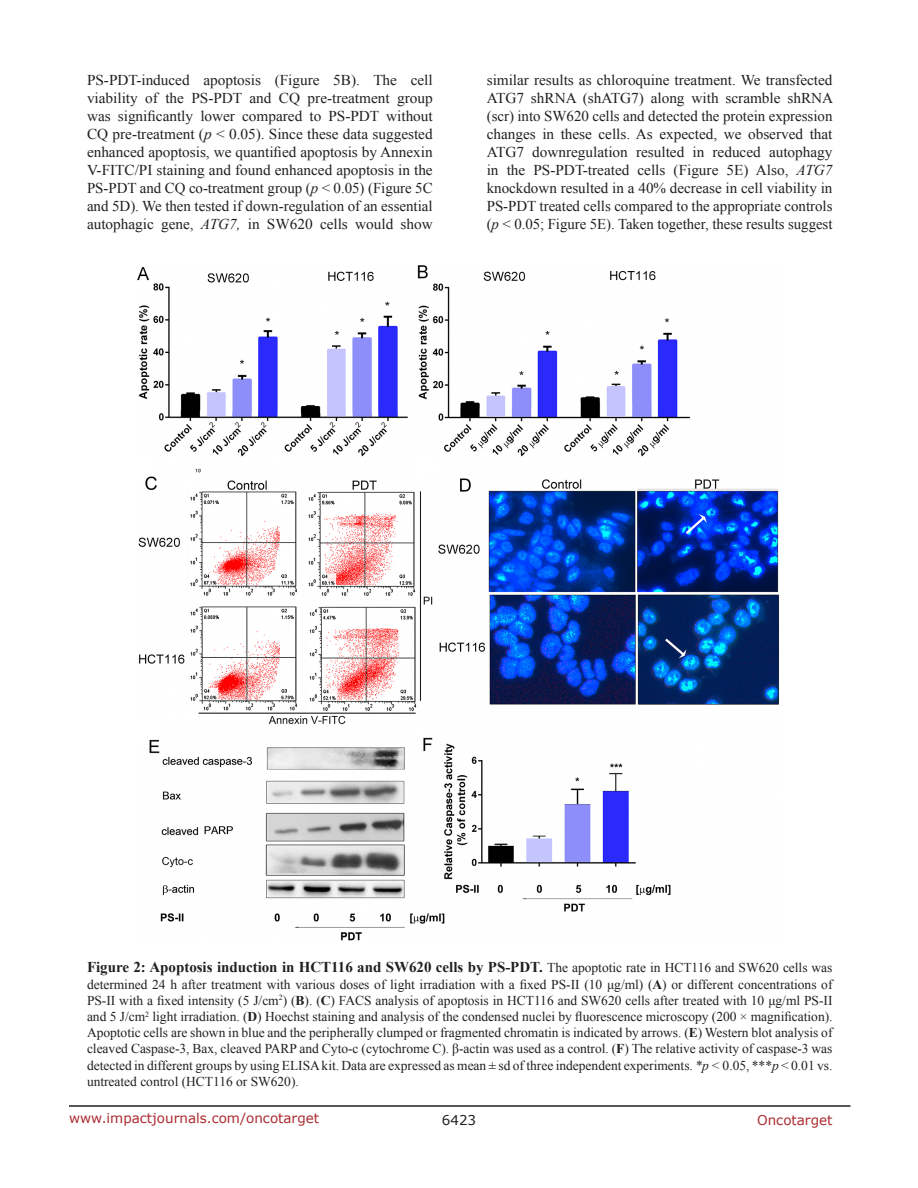
<style>
.page{position:relative;width:918px;height:1188px;background:#fff}
.page>*{position:absolute;margin:0;border:0;box-sizing:border-box;transform-origin:0 0}
.BodyText{font:15px/18px "Times New Roman";color:#231f20;text-align:justify}
.FigureText{font:700 15px "Times New Roman";color:#231f20}
.FigureText-2{font:13.5px/16.2px "Times New Roman";color:#231f20;text-align:justify}
.t1{font:13.5px "Verdana";color:#ac2b31}
.t2{font:13.5px "Verdana";color:#231f20}
.s1{font-style:italic}
.s2{font-weight:400;font-size:13.5px}
.s3{font-weight:700}
</style>
<div class="page">
<hr style="left:69px;top:1105px;width:781px;height:2px;background:#231f20">
<img style="left:137px;top:265px;width:642px;height:676px">
<p class="BodyText" style="left:87px;top:71px;width:347px">PS-PDT-induced apoptosis (Figure 5B). The cell viability of the PS-PDT and CQ pre-treatment group was significantly lower compared to PS-PDT without CQ pre-treatment (<span class="s1">p</span> &lt; 0.05). Since these data suggested enhanced apoptosis, we quantified apoptosis by Annexin V-FITC/PI staining and found enhanced apoptosis in the PS-PDT and CQ co-treatment group (<span class="s1">p</span> &lt; 0.05) (Figure 5C and 5D). We then tested if down-regulation of an essential autophagic gene, <span class="s1">ATG7,</span> in SW620 cells would show</p>
<p class="BodyText" style="left:487px;top:71px;width:348px">similar results as chloroquine treatment. We transfected ATG7 shRNA (shATG7) along with scramble shRNA (scr) into SW620 cells and detected the protein expression changes in these cells. As expected, we observed that ATG7 downregulation resulted in reduced autophagy in the PS-PDT-treated cells (Figure 5E) Also, <span class="s1">ATG7 </span>knockdown resulted in a 40% decrease in cell viability in PS-PDT treated cells compared to the appropriate controls (<span class="s1">p</span> &lt; 0.05; Figure 5E). Taken together, these results suggest</p>
<p class="FigureText" style="left:87px;top:957px;width:747px">Figure 2: Apoptosis induction in HCT116 and SW620 cells by PS-PDT. <span class="s2">The apoptotic rate in HCT116 and SW620 cells was</span></p>
<p class="FigureText-2" style="left:87px;top:976px;width:747px">determined 24 h after treatment with various doses of light irradiation with a fixed PS-II (10 μg/ml) (<span class="s3">A</span>) or different concentrations of PS-II with a fixed intensity (5 J/cm<sup>2</sup>) (<span class="s3">B</span>). (<span class="s3">C</span>) FACS analysis of apoptosis in HCT116 and SW620 cells after treated with 10 μg/ml PS-II and 5 J/cm<sup>2</sup> light irradiation. (<span class="s3">D</span>) Hoechst staining and analysis of the condensed nuclei by fluorescence microscopy (200 × magnification).<br>Apoptotic cells are shown in blue and the peripherally clumped or fragmented chromatin is indicated by arrows. (<span class="s3">E</span>) Western blot analysis of cleaved Caspase-3, Bax, cleaved PARP and Cyto-c (cytochrome C). β-actin was used as a control. (<span class="s3">F</span>) The relative activity of caspase-3 was detected in different groups by using ELISA kit. Data are expressed as mean ± sd of three independent experiments. <span class="s1">*p &lt;</span> 0.05, ***<span class="s1">p</span> &lt; 0.01 vs. untreated control (HCT116 or SW620).</p>
<p class="t1" style="left:69px;top:1109px;width:252px">www.impactjournals.com/oncotarget</p>
<p class="t2" style="left:442px;top:1111px;width:36px">6423</p>
<p class="t1" style="left:757px;top:1111px;width:77px">Oncotarget</p>
</div>
